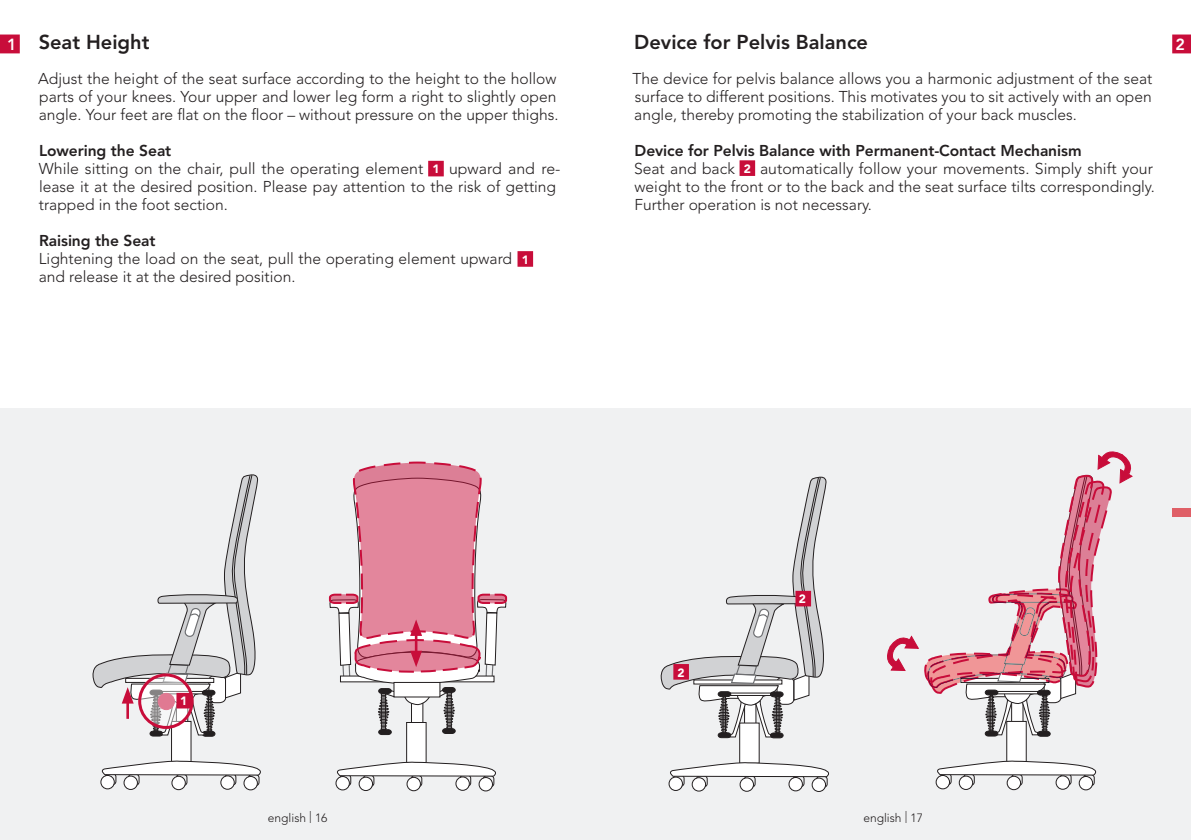
<style>
.page{position:relative;width:1191px;height:840px;background:#fff}
.page>*{position:absolute;margin:0;border:0;box-sizing:border-box;transform-origin:0 0}
.t1{font:800 20px "Avenir";color:#231f20}
.t2{font:800 16px "Avenir";color:#fff}
.t3{font:300 15.6px/18px "Avenir";color:#231f20}
.t4{font:800 15.6px "Avenir";letter-spacing:-.005em;color:#231f20}
.t5{font:300 12px "Avenir";color:#231f20}
.t6{font:900 12px "Avenir";color:#fff}
</style>
<div class="page">
<div style="left:428px;top:161px;width:16px;height:15px;background:#c80d3a;border:2px solid #c80d3a"></div>
<div style="left:517px;top:251px;width:16px;height:15px;background:#c80d3a;border:2px solid #c80d3a"></div>
<div style="left:739px;top:160px;width:16px;height:16px;background:#c80d3a;border:2px solid #c80d3a"></div>
<svg style="left:1172px;top:34px;width:19px;height:19px"></svg>
<svg style="left:0;top:34px;width:20px;height:19px"></svg>
<div style="left:0;top:408px;width:615px;height:431px;background:#f0f1f2"></div>
<div style="left:335px;top:775px;width:15px;height:15px;border:1px solid #231f20;border-radius:50%"></div>
<div style="left:479px;top:777px;width:13px;height:13px;background:#fff;border-radius:50%"></div>
<div style="left:478px;top:776px;width:15px;height:15px;border:1px solid #231f20;border-radius:50%"></div>
<div style="left:456px;top:776px;width:13px;height:13px;background:#fff;border-radius:50%"></div>
<div style="left:455px;top:776px;width:15px;height:14px;border:1px solid #231f20;border-radius:50%"></div>
<div style="left:407px;top:776px;width:13px;height:14px;background:#fff;border-radius:50%"></div>
<div style="left:406px;top:776px;width:15px;height:14px;border:1px solid #231f20;border-radius:50%"></div>
<div style="left:359px;top:776px;width:14px;height:14px;border:1px solid #231f20;border-radius:50%"></div>
<div style="left:406px;top:722px;width:20px;height:40px;background:#fff"></div>
<div style="left:406px;top:721px;width:20px;height:41px;border:1px solid #231f20"></div>
<svg style="left:335px;top:760px;width:161px;height:27px"></svg>
<div style="left:105px;top:772px;width:11px;height:12px;border:1px solid #231f20;border-radius:3px"></div>
<div style="left:101px;top:775px;width:13px;height:13px;background:#fff;border-radius:50%"></div>
<div style="left:100px;top:774px;width:15px;height:14px;border:1px solid #231f20;border-radius:50%"></div>
<div style="left:248px;top:773px;width:11px;height:12px;border:1px solid #231f20;border-radius:3px"></div>
<svg style="left:244px;top:776px;width:13px;height:13px"></svg>
<div style="left:243px;top:775px;width:15px;height:14px;border:1px solid #231f20;border-radius:50%"></div>
<div style="left:225px;top:773px;width:11px;height:12px;border:1px solid #231f20;border-radius:3px"></div>
<div style="left:221px;top:775px;width:13px;height:13px;background:#fff;border-radius:50%"></div>
<div style="left:220px;top:775px;width:15px;height:14px;border:1px solid #231f20;border-radius:50%"></div>
<div style="left:176px;top:773px;width:11px;height:12px;border:1px solid #231f20;border-radius:3px"></div>
<div style="left:172px;top:775px;width:13px;height:14px;background:#fff;border-radius:50%"></div>
<div style="left:171px;top:775px;width:15px;height:14px;border:1px solid #231f20;border-radius:50%"></div>
<div style="left:128px;top:773px;width:11px;height:12px;border:1px solid #231f20;border-radius:3px"></div>
<div style="left:124px;top:775px;width:13px;height:14px;background:#fff;border-radius:50%"></div>
<div style="left:124px;top:775px;width:14px;height:14px;border:1px solid #231f20;border-radius:50%"></div>
<div style="left:171px;top:721px;width:20px;height:40px;background:#fff"></div>
<div style="left:171px;top:720px;width:20px;height:41px;border:1px solid #231f20"></div>
<svg style="left:101px;top:759px;width:160px;height:16px"></svg>
<svg style="left:92px;top:474px;width:166px;height:262px"></svg>
<svg style="left:140px;top:674px;width:52px;height:52px"></svg>
<div style="left:138px;top:673px;width:56px;height:55px;border:3px solid #c80d3a;border-radius:50%"></div>
<div style="left:176px;top:692px;width:16px;height:16px;background:#c80d3a;border:2px solid #c80d3a"></div>
<svg style="left:328px;top:461px;width:180px;height:274px"></svg>
<div style="left:595px;top:408px;width:596px;height:431px;background:#f0f1f2"></div>
<div style="left:673px;top:774px;width:11px;height:12px;border:1px solid #231f20;border-radius:3px"></div>
<div style="left:669px;top:776px;width:13px;height:14px;background:#fff;border-radius:50%"></div>
<div style="left:668px;top:776px;width:15px;height:14px;border:1px solid #231f20;border-radius:50%"></div>
<div style="left:816px;top:775px;width:11px;height:12px;border:1px solid #231f20;border-radius:3px"></div>
<div style="left:812px;top:777px;width:13px;height:14px;background:#fff;border-radius:50%"></div>
<div style="left:811px;top:777px;width:15px;height:14px;border:1px solid #231f20;border-radius:50%"></div>
<div style="left:793px;top:774px;width:11px;height:12px;border:1px solid #231f20;border-radius:3px"></div>
<svg style="left:789px;top:777px;width:13px;height:13px"></svg>
<div style="left:788px;top:776px;width:15px;height:14px;border:1px solid #231f20;border-radius:50%"></div>
<div style="left:744px;top:775px;width:11px;height:12px;border:1px solid #231f20;border-radius:3px"></div>
<div style="left:740px;top:777px;width:13px;height:13px;background:#fff;border-radius:50%"></div>
<div style="left:739px;top:777px;width:15px;height:14px;border:1px solid #231f20;border-radius:50%"></div>
<div style="left:696px;top:775px;width:11px;height:11px;border:1px solid #231f20;border-radius:3px"></div>
<svg style="left:692px;top:777px;width:13px;height:13px"></svg>
<div style="left:691px;top:776px;width:15px;height:15px;border:1px solid #231f20;border-radius:50%"></div>
<div style="left:739px;top:722px;width:20px;height:40px;background:#fff"></div>
<div style="left:739px;top:722px;width:20px;height:41px;border:1px solid #231f20"></div>
<svg style="left:670px;top:761px;width:159px;height:16px"></svg>
<div style="left:940px;top:772px;width:11px;height:12px;border:1px solid #231f20;border-radius:3px"></div>
<svg style="left:936px;top:775px;width:13px;height:13px"></svg>
<div style="left:935px;top:774px;width:15px;height:14px;border:1px solid #231f20;border-radius:50%"></div>
<div style="left:1083px;top:773px;width:11px;height:12px;border:1px solid #231f20;border-radius:3px"></div>
<svg style="left:1079px;top:776px;width:13px;height:13px"></svg>
<div style="left:1078px;top:775px;width:15px;height:14px;border:1px solid #231f20;border-radius:50%"></div>
<div style="left:1060px;top:773px;width:11px;height:12px;border:1px solid #231f20;border-radius:3px"></div>
<div style="left:1056px;top:775px;width:13px;height:13px;background:#fff;border-radius:50%"></div>
<div style="left:1055px;top:775px;width:15px;height:14px;border:1px solid #231f20;border-radius:50%"></div>
<div style="left:1011px;top:773px;width:11px;height:12px;border:1px solid #231f20;border-radius:3px"></div>
<div style="left:1007px;top:775px;width:13px;height:14px;background:#fff;border-radius:50%"></div>
<div style="left:1006px;top:775px;width:15px;height:14px;border:1px solid #231f20;border-radius:50%"></div>
<div style="left:963px;top:773px;width:11px;height:12px;border:1px solid #231f20;border-radius:3px"></div>
<div style="left:959px;top:775px;width:13px;height:14px;background:#fff;border-radius:50%"></div>
<div style="left:958px;top:775px;width:15px;height:14px;border:1px solid #231f20;border-radius:50%"></div>
<div style="left:1006px;top:721px;width:20px;height:40px;background:#fff"></div>
<div style="left:1006px;top:720px;width:20px;height:41px;border:1px solid #231f20"></div>
<svg style="left:937px;top:759px;width:160px;height:16px"></svg>
<svg style="left:660px;top:476px;width:166px;height:262px"></svg>
<div style="left:795px;top:590px;width:16px;height:16px;background:#c80d3a;border:2px solid #c80d3a"></div>
<svg style="left:887px;top:451px;width:246px;height:285px"></svg>
<div style="left:1172px;top:508px;width:19px;height:8px;background:#df5f67"></div>
<p class="t1" style="left:634px;top:30px;width:235px">Device for Pelvis Balance</p>
<p class="t3" style="left:632px;top:69px;width:521px;text-align:justify">The device for pelvis balance allows you a harmonic adjustment of the seat surface to different positions. This motivates you to sit actively with an open angle, thereby promoting the stabilization of your back muscles.</p>
<p class="t4" style="left:634px;top:141px;width:448px">Device for Pelvis Balance with Permanent-Contact Mechanism</p>
<p class="t3" style="left:634px;top:159px;width:102px">Seat and back</p>
<p class="t1" style="left:39px;top:30px;width:112px">Seat Height</p>
<p class="t3" style="left:38px;top:69px;width:522px">Adjust the height of the seat surface according to the height to the hollow parts of your knees. Your upper and lower leg form a right to slightly open angle. Your feet are flat on the floor – without pressure on the upper thighs.</p>
<p class="t4" style="left:39px;top:141px;width:134px">Lowering the Seat</p>
<p class="t3" style="left:39px;top:159px;width:386px">While sitting on the chair, pull the operating element</p>
<p class="t2" style="left:7px;top:35px;width:11px">1</p>
<p class="t2" style="left:1175px;top:35px;width:11px">2</p>
<p class="t3" style="left:634px;top:159px;width:522px;text-align:justify;text-indent:126px">automatically follow your movements. Simply shift your weight to the front or to the back and the seat surface tilts correspondingly.<br>Further operation is not necessary.</p>
<p class="t3" style="left:39px;top:159px;width:523px;text-indent:410px">upward and re&shy;lease it at the desired position. Please pay attention to the risk of getting trapped in the foot section.</p>
<p class="t4" style="left:39px;top:231px;width:118px">Raising the Seat</p>
<p class="t3" style="left:39px;top:250px;width:475px">Lightening the load on the seat, pull the operating element upward and release it at the desired position.</p>
<p class="t6" style="left:744px;top:161px;width:9px">2</p>
<p class="t6" style="left:432px;top:162px;width:9px">1</p>
<p class="t6" style="left:522px;top:252px;width:9px">1</p>
<p class="t6" style="left:180px;top:693px;width:9px">1</p>
<p class="t6" style="left:677px;top:664px;width:9px">2</p>
<p class="t6" style="left:799px;top:591px;width:9px">2</p>
<p class="t5" style="left:268px;top:810px;width:61px">english | 16</p>
<p class="t5" style="left:863px;top:810px;width:61px">english | 17</p>
</div>
